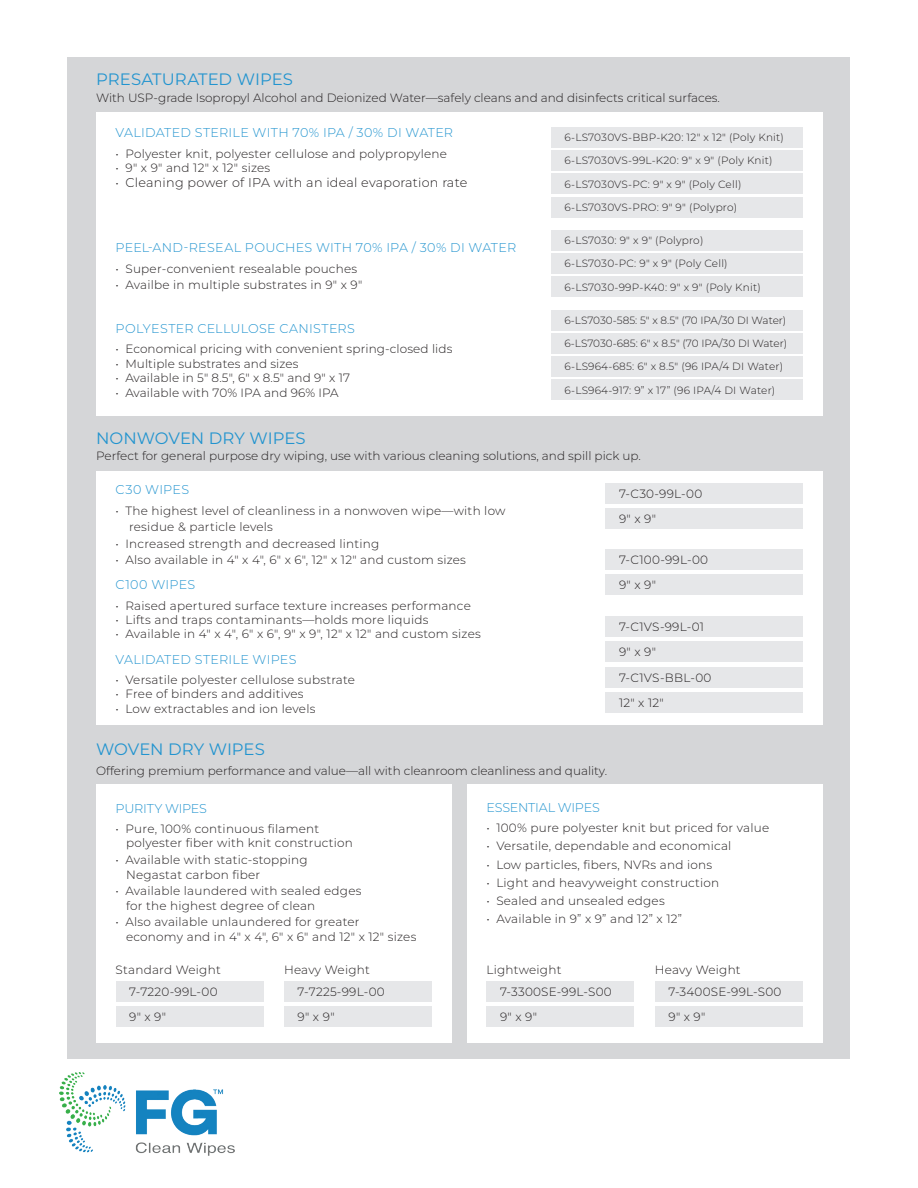
<style>
.page{position:relative;width:918px;height:1188px;background:#fff}
.page>*{position:absolute;margin:0;border:0;box-sizing:border-box;transform-origin:0 0}
.t1{font:16.5px "Montserrat";letter-spacing:-.005em;color:#2294cf}
.t2{font:300 12.75px "Montserrat";letter-spacing:.015em;color:#2294cf}
.t3{font:300 12.75px "Montserrat";letter-spacing:.02em;color:#231f20}
.t4{font:300 12.75px "Montserrat";letter-spacing:-.02em;color:#2294cf}
.t5{font:300 12.75px "Montserrat";letter-spacing:-.025em;color:#2294cf}
.t6{font:300 12px/14.4px "Montserrat";letter-spacing:.02em;color:#231f20}
.t7{font:300 12px "Montserrat";color:#231f20}
.t8{font:300 10.5px "Montserrat";letter-spacing:.01em;color:#231f20}
.s1{font-size:12px}
</style>
<div class="page">
<div style="left:68px;top:57px;width:782px;height:1001px;background:#d5d6d8"></div>
<div style="left:96px;top:784px;width:355px;height:259px;background:#fff"></div>
<div style="left:116px;top:981px;width:148px;height:20px;background:#e6e7e9"></div>
<div style="left:116px;top:1006px;width:148px;height:20px;background:#e6e7e9"></div>
<div style="left:284px;top:981px;width:148px;height:20px;background:#e6e7e9"></div>
<div style="left:284px;top:1006px;width:148px;height:20px;background:#e6e7e9"></div>
<div style="left:467px;top:784px;width:355px;height:259px;background:#fff"></div>
<div style="left:487px;top:981px;width:147px;height:20px;background:#e6e7e9"></div>
<div style="left:487px;top:1006px;width:147px;height:20px;background:#e6e7e9"></div>
<div style="left:655px;top:981px;width:148px;height:20px;background:#e6e7e9"></div>
<div style="left:655px;top:1006px;width:148px;height:20px;background:#e6e7e9"></div>
<div style="left:96px;top:471px;width:726px;height:254px;background:#fff"></div>
<div style="left:606px;top:483px;width:197px;height:21px;background:#e6e7e9"></div>
<div style="left:606px;top:508px;width:197px;height:20px;background:#e6e7e9"></div>
<div style="left:606px;top:550px;width:197px;height:20px;background:#e6e7e9"></div>
<div style="left:606px;top:575px;width:197px;height:20px;background:#e6e7e9"></div>
<div style="left:606px;top:616px;width:197px;height:21px;background:#e6e7e9"></div>
<div style="left:606px;top:641px;width:197px;height:21px;background:#e6e7e9"></div>
<div style="left:606px;top:668px;width:197px;height:20px;background:#e6e7e9"></div>
<div style="left:606px;top:693px;width:197px;height:20px;background:#e6e7e9"></div>
<div style="left:96px;top:112px;width:726px;height:304px;background:#fff"></div>
<div style="left:551px;top:230px;width:252px;height:21px;background:#e6e7e9"></div>
<div style="left:551px;top:254px;width:252px;height:20px;background:#e6e7e9"></div>
<div style="left:551px;top:277px;width:252px;height:20px;background:#e6e7e9"></div>
<div style="left:551px;top:127px;width:252px;height:21px;background:#e6e7e9"></div>
<div style="left:551px;top:151px;width:252px;height:20px;background:#e6e7e9"></div>
<div style="left:551px;top:174px;width:252px;height:20px;background:#e6e7e9"></div>
<div style="left:551px;top:197px;width:252px;height:20px;background:#e6e7e9"></div>
<div style="left:551px;top:310px;width:252px;height:20px;background:#e6e7e9"></div>
<div style="left:551px;top:333px;width:252px;height:21px;background:#e6e7e9"></div>
<div style="left:551px;top:357px;width:252px;height:20px;background:#e6e7e9"></div>
<div style="left:551px;top:380px;width:252px;height:20px;background:#e6e7e9"></div>
<img style="left:60px;top:1072px;width:175px;height:83px">
<h1 class="t1" style="left:96px;top:68px;width:198px">PRESATURATED WIPES</h1>
<p class="t7" style="left:96px;top:90px;width:625px">With USP-grade Isopropyl Alcohol and Deionized Water—safely cleans and and disinfects critical surfaces.</p>
<p class="t2" style="left:116px;top:124px;width:339px">VALIDATED STERILE WITH 70% IPA / 30% DI WATER</p>
<p class="t6" style="left:116px;top:146px;width:333px">• Polyester knit, polyester cellulose and polypropylene</p>
<p class="t6" style="left:116px;top:160px;width:156px">• 9" x 9" and 12" x 12" sizes</p>
<p class="t3" style="left:116px;top:174px;width:353px"><span class="s1">•</span> Cleaning power of IPA with an ideal evaporation rate</p>
<p class="t2" style="left:116px;top:239px;width:402px">PEEL-AND-RESEAL POUCHES WITH 70% IPA / 30% DI WATER</p>
<p class="t6" style="left:116px;top:261px;width:243px">• Super-convenient resealable pouches</p>
<p class="t6" style="left:116px;top:277px;width:248px">• Availbe in multiple substrates in 9" x 9"</p>
<p class="t2" style="left:116px;top:320px;width:241px">POLYESTER CELLULOSE CANISTERS</p>
<p class="t6" style="left:116px;top:342px;width:338px">• Economical pricing with convenient spring-closed lids</p>
<p class="t6" style="left:116px;top:356px;width:185px">• Multiple substrates and sizes</p>
<p class="t6" style="left:116px;top:370px;width:236px">• Available in 5" 8.5", 6" x 8.5" and 9" x 17</p>
<p class="t6" style="left:116px;top:385px;width:225px">• Available with 70% IPA and 96% IPA</p>
<p class="t8" style="left:565px;top:130px;width:221px">6-LS7030VS-BBP-K20: 12" x 12" (Poly Knit)</p>
<p class="t8" style="left:565px;top:154px;width:209px">6-LS7030VS-99L-K20: 9" x 9" (Poly Knit)</p>
<p class="t8" style="left:565px;top:177px;width:178px">6-LS7030VS-PC: 9" x 9" (Poly Cell)</p>
<p class="t8" style="left:565px;top:200px;width:174px">6-LS7030VS-PRO: 9" 9" (Polypro)</p>
<p class="t8" style="left:565px;top:233px;width:140px">6-LS7030: 9" x 9" (Polypro)</p>
<p class="t8" style="left:565px;top:257px;width:165px">6-LS7030-PC: 9" x 9" (Poly Cell)</p>
<p class="t8" style="left:565px;top:280px;width:198px">6-LS7030-99P-K40: 9" x 9" (Poly Knit)</p>
<p class="t8" style="left:565px;top:313px;width:223px">6-LS7030-585: 5" x 8.5" (70 IPA/30 DI Water)</p>
<p class="t8" style="left:565px;top:336px;width:224px">6-LS7030-685: 6" x 8.5" (70 IPA/30 DI Water)</p>
<p class="t8" style="left:565px;top:360px;width:220px">6-LS964-685: 6" x 8.5" (96 IPA/4 DI Water)</p>
<p class="t8" style="left:565px;top:383px;width:212px">6-LS964-917: 9” x 17” (96 IPA/4 DI Water)</p>
<h1 class="t1" style="left:96px;top:426px;width:211px">NONWOVEN DRY WIPES</h1>
<p class="t7" style="left:96px;top:448px;width:546px">Perfect for general purpose dry wiping, use with various cleaning solutions, and spill pick up.</p>
<p class="t6" style="left:619px;top:481px;width:85px;line-height:24.9px">7-C30-99L-00<br>9" x 9"</p>
<p class="t6" style="left:619px;top:547px;width:91px;line-height:24.9px">7-C100-99L-00<br>9" x 9"</p>
<p class="t6" style="left:619px;top:614px;width:87px;line-height:24.9px">7-C1VS-99L-01<br>9" x 9"</p>
<p class="t6" style="left:619px;top:665px;width:94px;line-height:25px">7-C1VS-BBL-00<br>12" x 12"</p>
<p class="t2" style="left:116px;top:481px;width:75px">C30 WIPES</p>
<p class="t6" style="left:129px;top:502px;width:378px;line-height:16.5px;text-indent:-14px">• The highest level of cleanliness in a nonwoven wipe—with low residue &amp; particle levels</p>
<p class="t6" style="left:116px;top:536px;width:265px">• Increased strength and decreased linting</p>
<p class="t6" style="left:116px;top:552px;width:352px">• Also available in 4" x 4", 6" x 6", 12" x 12" and custom sizes</p>
<p class="t2" style="left:116px;top:576px;width:81px">C100 WIPES</p>
<p class="t6" style="left:116px;top:598px;width:357px">• Raised apertured surface texture increases performance</p>
<p class="t6" style="left:116px;top:612px;width:315px">• Lifts and traps contaminants—holds more liquids</p>
<p class="t6" style="left:116px;top:627px;width:367px">• Available in 4″ x 4″, 6″ x 6″, 9″ x 9″, 12″ x 12″ and custom sizes</p>
<p class="t2" style="left:116px;top:650px;width:182px">VALIDATED STERILE WIPES</p>
<p class="t6" style="left:116px;top:672px;width:241px">• Versatile polyester cellulose substrate</p>
<p class="t6" style="left:116px;top:687px;width:190px">• Free of binders and additives</p>
<p class="t6" style="left:116px;top:701px;width:201px">• Low extractables and ion levels</p>
<h1 class="t1" style="left:96px;top:737px;width:170px">WOVEN DRY WIPES</h1>
<p class="t7" style="left:96px;top:763px;width:513px">Offering premium performance and value—all with cleanroom cleanliness and quality.</p>
<p class="t5" style="left:116px;top:799px;width:93px">PURITY WIPES</p>
<p class="t6" style="left:126px;top:821px;width:228px;text-indent:-10px">• Pure, 100% continuous filament polyester fiber with knit construction</p>
<p class="t6" style="left:126px;top:852px;width:183px;text-indent:-11px">• Available with static-stopping<br>Negastat carbon fiber</p>
<p class="t6" style="left:126px;top:883px;width:237px;text-indent:-11px">• Available laundered with sealed edges for the highest degree of clean</p>
<p class="t6" style="left:126px;top:914px;width:292px;text-indent:-10px">• Also available unlaundered for greater economy and in 4" x 4", 6" x 6" and 12" x 12" sizes</p>
<p class="t6" style="left:116px;top:959px;width:107px;line-height:21.8px;text-align:right">Standard Weight<br>7-7220-99L-00</p>
<p class="t6" style="left:129px;top:1009px;width:39px">9" x 9"</p>
<p class="t6" style="left:298px;top:959px;width:89px;line-height:21.8px;text-indent:-13px">Heavy Weight<br>7-7225-99L-00</p>
<p class="t6" style="left:298px;top:1009px;width:39px">9" x 9"</p>
<p class="t4" style="left:487px;top:799px;width:115px">ESSENTIAL WIPES</p>
<p class="t6" style="left:487px;top:820px;width:284px">• 100% pure polyester knit but priced for value</p>
<p class="t6" style="left:487px;top:839px;width:246px">• Versatile, dependable and economical</p>
<p class="t6" style="left:487px;top:857px;width:227px">• Low particles, fibers, NVRs and ions</p>
<p class="t6" style="left:487px;top:875px;width:234px">• Light and heavyweight construction</p>
<p class="t6" style="left:487px;top:893px;width:180px">• Sealed and unsealed edges</p>
<p class="t6" style="left:487px;top:911px;width:197px">• Available in 9” x 9” and 12” x 12”</p>
<p class="t6" style="left:500px;top:958px;width:113px;line-height:21.8px;text-indent:-14px">Lightweight<br>7-3300SE-99L-S00</p>
<p class="t6" style="left:500px;top:1009px;width:39px">9" x 9"</p>
<p class="t6" style="left:668px;top:959px;width:115px;line-height:21.8px;text-indent:-13px">Heavy Weight<br>7-3400SE-99L-S00</p>
<p class="t6" style="left:668px;top:1009px;width:39px">9" x 9"</p>
</div>
